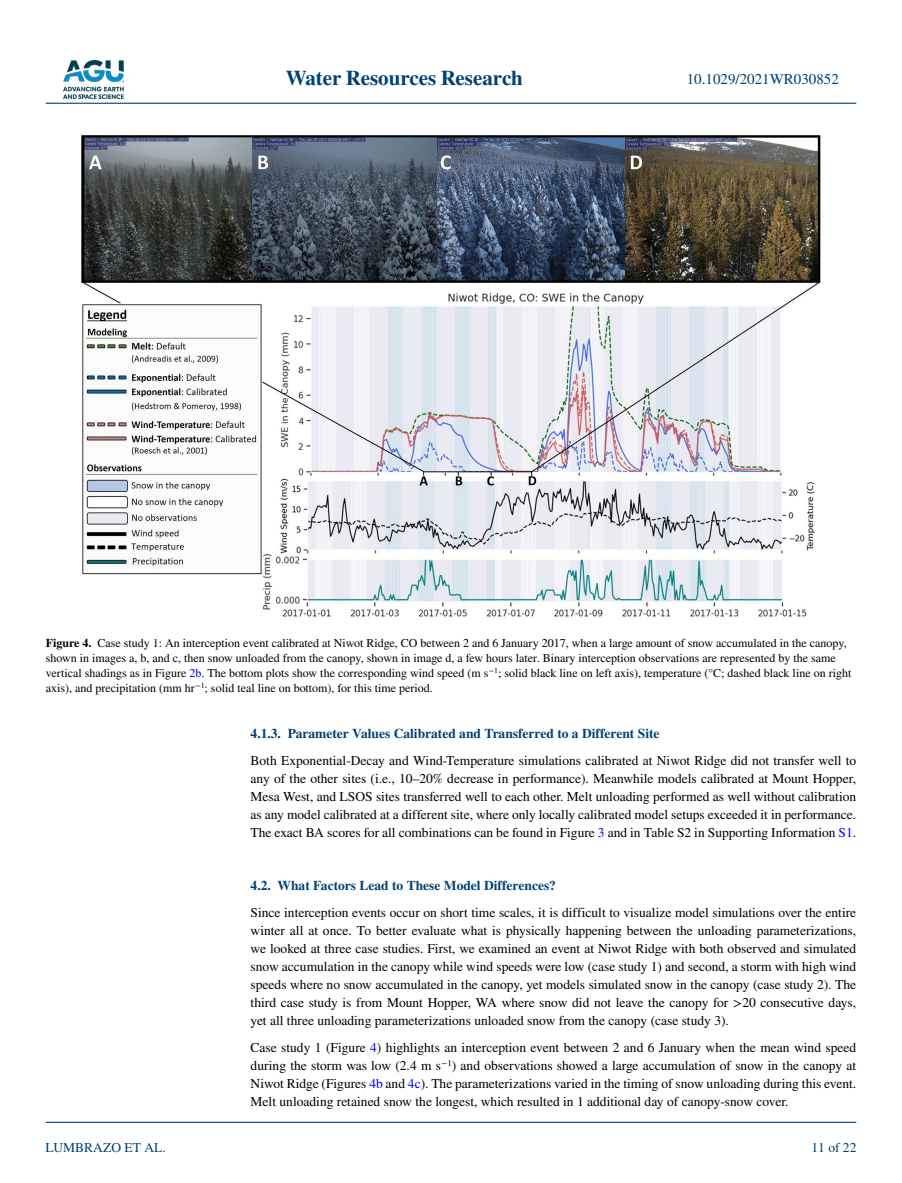
<style>
.page{position:relative;width:902px;height:1183px;background:#fff}
.page>*{position:absolute;margin:0;border:0;box-sizing:border-box;transform-origin:0 0}
.t1{font:700 21px "STIX";color:#004174}
.t2{font:15px "STIX";color:#004174}
.t3{font:13.5px/18px "STIX";color:#000;text-align:justify}
.t4{font:700 13.5px "STIX";color:#004174}
.t5{font:13.5px "STIX";color:#004174}
.t6{font:12px/15px "STIX";color:#000}
.s1{font-weight:700}
.s2{color:#00f}
</style>
<div class="page">
<img style="left:63px;top:60px;width:60px;height:39px">
<hr style="left:46px;top:103px;width:810px;height:1px;background:#004174">
<hr style="left:46px;top:1121px;width:810px;height:1px;background:#004174">
<img style="left:81px;top:135px;width:740px;height:482px">
<h1 class="t1" style="left:285px;top:66px;width:239px">Water Resources Research</h1>
<p class="t2" style="left:686px;top:69px;width:154px">10.1029/2021WR030852</p>
<p class="t6" style="left:46px;top:636px;width:807px"><span class="s1">Figure 4.</span> Case study 1: An interception event calibrated at Niwot Ridge, CO between 2 and 6 January 2017, when a large amount of snow accumulated in the canopy, shown in images a, b, and c, then snow unloaded from the canopy, shown in image d, a few hours later. Binary interception observations are represented by the same vertical shadings as in Figure <span class="s2">2b</span>. The bottom plots show the corresponding wind speed (m s<sup>−1</sup>; solid black line on left axis), temperature (°C; dashed black line on right axis), and precipitation (mm hr<sup>−1</sup>; solid teal line on bottom), for this time period.</p>
<p class="t4" style="left:250px;top:725px;width:410px">4.1.3. Parameter Values Calibrated and Transferred to a Different Site</p>
<p class="t3" style="left:250px;top:752px;width:607px">Both Exponential-Decay and Wind-Temperature simulations calibrated at Niwot Ridge did not transfer well to any of the other sites (i.e., 10–20% decrease in performance). Meanwhile models calibrated at Mount Hopper, Mesa West, and LSOS sites transferred well to each other. Melt unloading performed as well without calibration as any model calibrated at a different site, where only locally calibrated model setups exceeded it in performance.<br>The exact BA scores for all combinations can be found in Figure <span class="s2">3</span> and in Table S2 in Supporting Information <span class="s2">S1</span>.</p>
<p class="t5" style="left:45px;top:1138px;width:122px">LUMBRAZO ET AL.</p>
<p class="t4" style="left:250px;top:877px;width:307px">4.2. What Factors Lead to These Model Differences?</p>
<p class="t3" style="left:250px;top:904px;width:607px">Since interception events occur on short time scales, it is difficult to visualize model simulations over the entire winter all at once. To better evaluate what is physically happening between the unloading parameterizations, we looked at three case studies. First, we examined an event at Niwot Ridge with both observed and simulated snow accumulation in the canopy while wind speeds were low (case study 1) and second, a storm with high wind speeds where no snow accumulated in the canopy, yet models simulated snow in the canopy (case study 2). The third case study is from Mount Hopper, WA where snow did not leave the canopy for &gt;20 consecutive days, yet all three unloading parameterizations unloaded snow from the canopy (case study 3).</p>
<p class="t3" style="left:250px;top:1039px;width:607px">Case study 1 (Figure <span class="s2">4</span>) highlights an interception event between 2 and 6 January when the mean wind speed during the storm was low (2.4 m s<sup>−1</sup>) and observations showed a large accumulation of snow in the canopy at Niwot Ridge (Figures <span class="s2">4b</span> and <span class="s2">4c</span>). The parameterizations varied in the timing of snow unloading during this event.<br>Melt unloading retained snow the longest, which resulted in 1 additional day of canopy-snow cover.</p>
<p class="t5" style="left:811px;top:1138px;width:46px">11 of 22</p>
</div>
